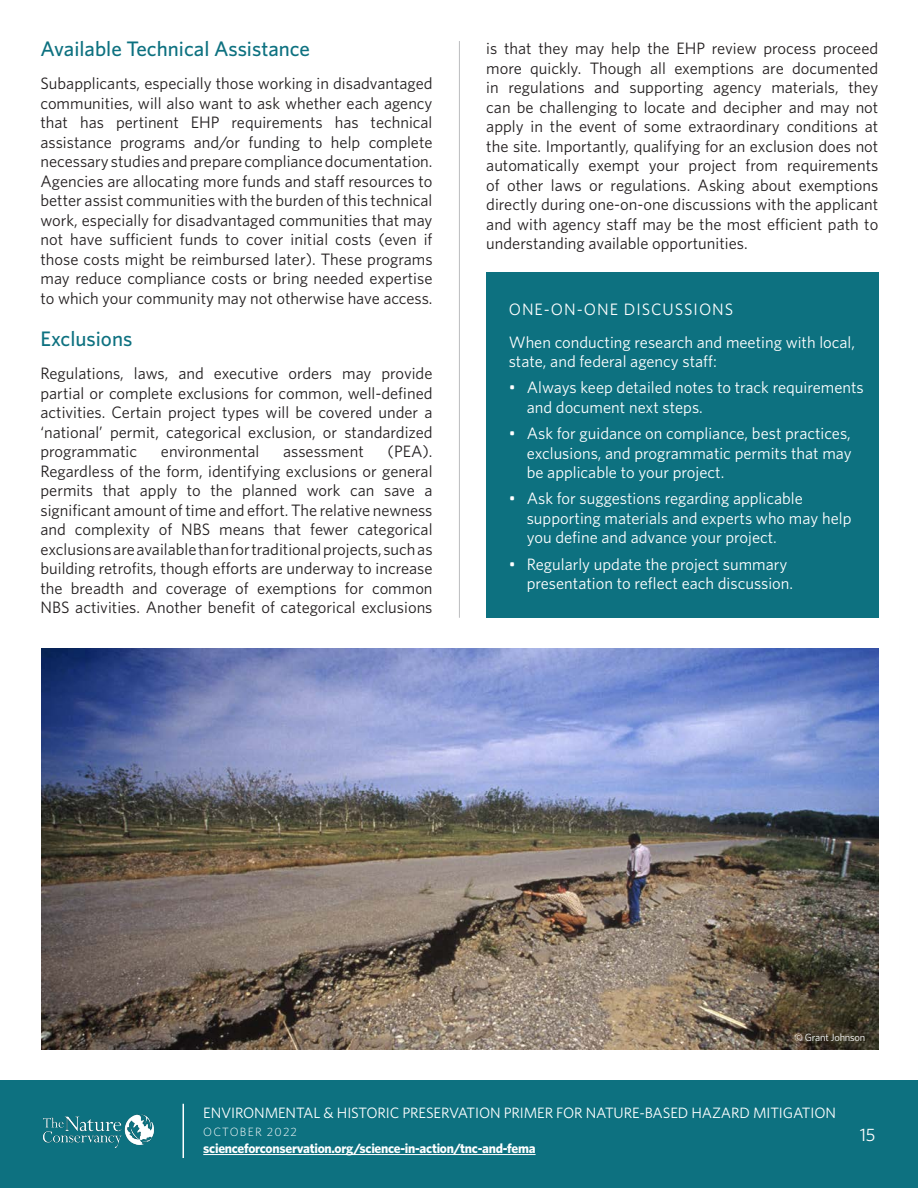
<style>
.page{position:relative;width:918px;height:1188px;background:#fff}
.page>*{position:absolute;margin:0;border:0;box-sizing:border-box;transform-origin:0 0}
.t1{font:500 21px "Whitney";color:#0d7180}
.t2{font:18px "Whitney";color:#fff}
.t3{font:16.5px/19.5px "Whitney";color:#231f20;text-align:justify}
.t4{font:16.5px/19.5px "Whitney";color:#fff}
.t5{font:16.5px "Whitney";letter-spacing:.06em;color:#fff}
.t6{font:15px "Whitney";letter-spacing:-.01em;color:#fff}
.t7{font:700 13.5px "Whitney";letter-spacing:-.02em;color:#fff}
.t8{font:300 12px "Whitney";letter-spacing:.1em;color:#fff}
.t9{font:10.5px "Whitney";letter-spacing:-.02em;color:#fff}
</style>
<div class="page">
<div style="left:0;top:1080px;width:918px;height:108px;background:#0d7180"></div>
<img style="left:43px;top:1115px;width:111px;height:32px">
<hr style="left:183px;top:1104px;width:1px;height:54px;background:#fff">
<hr style="left:203px;top:1154px;width:333px;height:1px;background:#fff">
<img style="left:41px;top:648px;width:837px;height:402px">
<hr style="left:459px;top:41px;width:1px;height:577px;background:#bcbdc0">
<div style="left:487px;top:272px;width:392px;height:346px;background:#0d7180"></div>
<p class="t1" style="left:40px;top:36px;width:271px">Available Technical Assistance</p>
<p class="t3" style="left:40px;top:73px;width:394px">Subapplicants, especially those working in disadvantaged communities, will also want to ask whether each agency that has pertinent EHP requirements has technical assistance programs and/or funding to help complete necessary studies and prepare compliance documentation.<br>Agencies are allocating more funds and staff resources to better assist communities with the burden of this technical work, especially for disadvantaged communities that may not have sufficient funds to cover initial costs (even if those costs might be reimbursed later). These programs may reduce compliance costs or bring needed expertise to which your community may not otherwise have access.</p>
<p class="t1" style="left:40px;top:326px;width:93px">Exclusions</p>
<p class="t3" style="left:40px;top:364px;width:394px">Regulations, laws, and executive orders may provide partial or complete exclusions for common, well-defined activities. Certain project types will be covered under a ‘national’ permit, categorical exclusion, or standardized programmatic</p>
<p class="t3" style="left:40px;top:442px;width:394px;text-indent:347px">(PEA).<br>Regardless of the form, identifying exclusions or general permits that apply to the planned work can save a significant amount of time and effort. The relative newness and complexity of NBS means that fewer categorical exclusions are available than for traditional projects, such as building retrofits, though efforts are underway to increase the breadth and coverage of exemptions for common NBS activities. Another benefit of categorical exclusions</p>
<p class="t3" style="left:161px;top:442px;width:100px">environmental</p>
<p class="t3" style="left:283px;top:442px;width:82px">assessment</p>
<p class="t3" style="left:486px;top:38px;width:394px">is that they may help the EHP review process proceed more quickly. Though all exemptions are documented in regulations and supporting agency materials, they can be challenging to locate and decipher and may not apply in the event of some extraordinary conditions at the site. Importantly, qualifying for an exclusion does not automatically exempt your project from requirements of other laws or regulations. Asking about exemptions directly during one-on-one discussions with the applicant and with agency staff may be the most efficient path to understanding available opportunities.</p>
<p class="t5" style="left:509px;top:298px;width:226px">ONE-ON-ONE DISCUSSIONS</p>
<p class="t4" style="left:509px;top:332px;width:348px">When conducting research and meeting with local, state, and federal agency staff:</p>
<p class="t4" style="left:527px;top:377px;width:339px;text-indent:-18px">• Always keep detailed notes to track requirements and document next steps.</p>
<p class="t4" style="left:527px;top:423px;width:326px;text-align:justify;text-indent:-18px">• Ask for guidance on compliance, best practices, exclusions, and programmatic permits that may be applicable to your project.</p>
<p class="t4" style="left:527px;top:488px;width:326px;text-indent:-18px">• Ask for suggestions regarding applicable supporting materials and experts who may help you define and advance your project.</p>
<p class="t4" style="left:527px;top:554px;width:268px;text-indent:-18px">• Regularly update the project summary presentation to reflect each discussion.</p>
<p class="t9" style="left:794px;top:1030px;width:72px">© Grant Johnson</p>
<p class="t6" style="left:203px;top:1103px;width:634px">ENVIRONMENTAL &amp; HISTORIC PRESERVATION PRIMER FOR NATURE-BASED HAZARD MITIGATION</p>
<p class="t8" style="left:203px;top:1124px;width:95px">OCTOBER 2022</p>
<p class="t7" style="left:203px;top:1140px;width:334px">scienceforconservation.org/science-in-action/tnc-and-fema</p>
<p class="t2" style="left:860px;top:1123px;width:17px">15</p>
</div>
